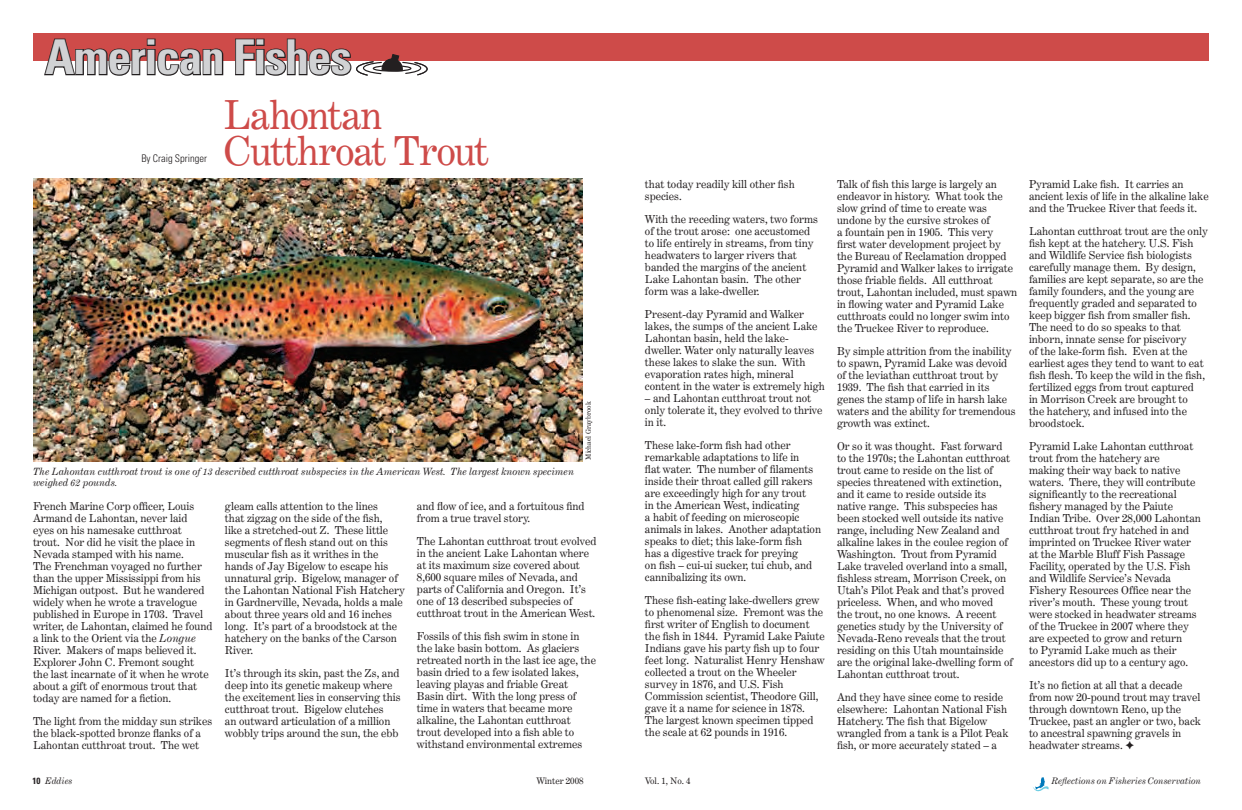
<style>
.page{position:relative;width:1242px;height:810px;background:#fff}
.page>*{position:absolute;margin:0;border:0;box-sizing:border-box;transform-origin:0 0}
.t1{font:700 condensed 48px "Univers";letter-spacing:-.03em;color:#d1d2d4}
.t2{font:40px "Century Expanded BT";letter-spacing:-.03em;color:#ce4b49}
.t3{font:11px/12px "Century Expanded BT";color:#231f20}
.t4{font:300 condensed 10.5px "Univers";color:#231f20}
.t5{font:italic 10px/11px "Century Expanded BT";color:#231f20}
.t6{font:italic 9px "Century Expanded BT";color:#231f20}
.t7{font:9px "Century Expanded BT";color:#231f20}
.t8{font:7px "Century Expanded BT";color:#231f20}
.s1{font-style:italic}
.s2{font-family:"Univers";font-weight:700;font-style:normal;font-stretch:condensed}
</style>
<div class="page">
<svg style="left:1033px;top:777px;width:16px;height:14px"></svg>
<img style="left:33px;top:179px;width:550px;height:283px">
<div style="left:33px;top:33px;width:588px;height:28px;background:#ce4b49"></div>
<svg style="left:44px;top:38px;width:180px;height:38px"></svg>
<div style="left:621px;top:33px;width:588px;height:28px;background:#ce4b49"></div>
<svg style="left:235px;top:38px;width:193px;height:38px"></svg>
<h1 class="t1" style="left:45px;top:28px;width:308px">American Fishes</h1>
<p class="t4" style="left:141px;top:152px;width:67px">By Craig Springer</p>
<h2 class="t2" style="left:223px;top:90px;width:161px">Lahontan</h2>
<h2 class="t2" style="left:223px;top:126px;width:267px">Cutthroat Trout</h2>
<p class="t5" style="left:33px;top:465px;width:543px">The Lahontan cutthroat trout is one of 13 described cutthroat subspecies in the American West. The largest known specimen weighed 62 pounds.</p>
<p class="t8" style="left:584px;top:460px;width:60px;rotate:-90deg">Michael Graybrook</p>
<p class="t3" style="left:33px;top:500px;width:181px">French Marine Corp officer, Louis Armand de Lahontan, never laid<br>eyes on his namesake cutthroat<br>trout. Nor did he visit the place in Nevada stamped with his name.<br>The Frenchman voyaged no further than the upper Mississippi from his Michigan outpost. But he wandered widely when he wrote a travelogue published in Europe in 1703. Travel writer, de Lahontan, claimed he found a link to the Orient via the <span class="s1">Longue </span>River. Makers of maps believed it.<br>Explorer John C. Fremont sought<br>the last incarnate of it when he wrote about a gift of enormous trout that today are named for a fiction.</p>
<p class="t3" style="left:33px;top:715px;width:181px">The light from the midday sun strikes the black-spotted bronze flanks of a<br>Lahontan cutthroat trout. The wet</p>
<p class="t3" style="left:225px;top:500px;width:182px">gleam calls attention to the lines<br>that zigzag on the side of the fish,<br>like a stretched-out Z. These little segments of flesh stand out on this muscular fish as it writhes in the hands of Jay Bigelow to escape his unnatural grip. Bigelow, manager of the Lahontan National Fish Hatchery in Gardnerville, Nevada, holds a male about three years old and 16 inches long. It’s part of a broodstock at the hatchery on the banks of the Carson<br>River.</p>
<p class="t3" style="left:225px;top:667px;width:177px">It’s through its skin, past the Zs, and deep into its genetic makeup where the excitement lies in conserving this cutthroat trout. Bigelow clutches<br>an outward articulation of a million wobbly trips around the sun, the ebb</p>
<p class="t3" style="left:417px;top:500px;width:169px">and flow of ice, and a fortuitous find from a true travel story.</p>
<p class="t3" style="left:417px;top:535px;width:181px">The Lahontan cutthroat trout evolved in the ancient Lake Lahontan where at its maximum size covered about 8,600 square miles of Nevada, and parts of California and Oregon. It’s one of 13 described subspecies of cutthroat trout in the American West.</p>
<p class="t3" style="left:417px;top:630px;width:181px">Fossils of this fish swim in stone in the lake basin bottom. As glaciers retreated north in the last ice age, the basin dried to a few isolated lakes, leaving playas and friable Great Basin dirt. With the long press of time in waters that became more alkaline, the Lahontan cutthroat trout developed into a fish able to withstand environmental extremes</p>
<p class="t3" style="left:645px;top:178px;width:151px">that today readily kill other fish species.</p>
<p class="t3" style="left:645px;top:213px;width:175px">With the receding waters, two forms of the trout arose: one accustomed to life entirely in streams, from tiny headwaters to larger rivers that banded the margins of the ancient<br>Lake Lahontan basin. The other form was a lake-dweller.</p>
<p class="t3" style="left:645px;top:308px;width:181px">Present-day Pyramid and Walker lakes, the sumps of the ancient Lake Lahontan basin, held the lake&shy;dweller. Water only naturally leaves these lakes to slake the sun. With evaporation rates high, mineral content in the water is extremely high</p>
<p class="t3" style="left:645px;top:392px;width:179px">– and Lahontan cutthroat trout not only tolerate it, they evolved to thrive in it.</p>
<p class="t3" style="left:645px;top:439px;width:178px">These lake-form fish had other remarkable adaptations to life in<br>flat water. The number of filaments inside their throat called gill rakers are exceedingly high for any trout<br>in the American West, indicating<br>a habit of feeding on microscopic animals in lakes. Another adaptation speaks to diet; this lake-form fish has a digestive track for preying<br>on fish – cui-ui sucker, tui chub, and cannibalizing its own.</p>
<p class="t3" style="left:645px;top:594px;width:181px">These fish-eating lake-dwellers grew to phenomenal size. Fremont was the first writer of English to document the fish in 1844. Pyramid Lake Paiute Indians gave his party fish up to four feet long. Naturalist Henry Henshaw collected a trout on the Wheeler survey in 1876, and U.S. Fish Commission scientist, Theodore Gill, gave it a name for science in 1878.<br>The largest known specimen tipped the scale at 62 pounds in 1916.</p>
<p class="t3" style="left:837px;top:178px;width:182px">Talk of fish this large is largely an endeavor in history. What took the slow grind of time to create was undone by the cursive strokes of<br>a fountain pen in 1905. This very<br>first water development project by the Bureau of Reclamation dropped Pyramid and Walker lakes to irrigate those friable fields. All cutthroat trout, Lahontan included, must spawn in flowing water and Pyramid Lake cutthroats could no longer swim into the Truckee River to reproduce.</p>
<p class="t3" style="left:837px;top:345px;width:180px">By simple attrition from the inability to spawn, Pyramid Lake was devoid of the leviathan cutthroat trout by 1939. The fish that carried in its genes the stamp of life in harsh lake waters and the ability for tremendous growth was extinct.</p>
<p class="t3" style="left:837px;top:440px;width:178px">Or so it was thought. Fast forward to the 1970s; the Lahontan cutthroat trout came to reside on the list of species threatened with extinction, and it came to reside outside its native range. This subspecies has been stocked well outside its native range, including New Zealand and alkaline lakes in the coulee region of Washington. Trout from Pyramid Lake traveled overland into a small, fishless stream, Morrison Creek, on Utah’s Pilot Peak and that’s proved priceless. When, and who moved<br>the trout, no one knows. A recent genetics study by the University of Nevada-Reno reveals that the trout residing on this Utah mountainside are the original lake-dwelling form of Lahontan cutthroat trout.</p>
<p class="t3" style="left:837px;top:691px;width:173px">And they have since come to reside elsewhere: Lahontan National Fish Hatchery. The fish that Bigelow wrangled from a tank is a Pilot Peak fish, or more accurately stated – a</p>
<p class="t3" style="left:1029px;top:178px;width:181px">Pyramid Lake fish. It carries an ancient lexis of life in the alkaline lake and the Truckee River that feeds it.</p>
<p class="t3" style="left:1029px;top:225px;width:180px">Lahontan cutthroat trout are the only fish kept at the hatchery. U.S. Fish and Wildlife Service fish biologists carefully manage them. By design, families are kept separate, so are the family founders, and the young are frequently graded and separated to keep bigger fish from smaller fish.<br>The need to do so speaks to that inborn, innate sense for piscivory<br>of the lake-form fish. Even at the earliest ages they tend to want to eat fish flesh. To keep the wild in the fish, fertilized eggs from trout captured<br>in Morrison Creek are brought to<br>the hatchery, and infused into the broodstock.</p>
<p class="t3" style="left:1029px;top:440px;width:173px">Pyramid Lake Lahontan cutthroat trout from the hatchery are<br>making their way back to native waters. There, they will contribute significantly to the recreational fishery managed by the Paiute<br>Indian Tribe. Over 28,000 Lahontan cutthroat trout fry hatched in and imprinted on Truckee River water at the Marble Bluff Fish Passage<br>Facility, operated by the U.S. Fish and Wildlife Service’s Nevada<br>Fishery Resources Office near the river’s mouth. These young trout were stocked in headwater streams of the Truckee in 2007 where they are expected to grow and return<br>to Pyramid Lake much as their ancestors did up to a century ago.</p>
<p class="t3" style="left:1029px;top:679px;width:173px">It’s no fiction at all that a decade from now 20-pound trout may travel through downtown Reno, up the<br>Truckee, past an angler or two, back to ancestral spawning gravels in headwater streams.</p>
<p class="t6" style="left:33px;top:775px;width:41px"><span class="s2">10</span> Eddies</p>
<p class="t7" style="left:536px;top:776px;width:49px">Winter 2008</p>
<p class="t7" style="left:645px;top:776px;width:47px">Vol. 1, No. 4</p>
<p class="t6" style="left:1052px;top:775px;width:151px">Reflections on Fisheries Conservation</p>
</div>
